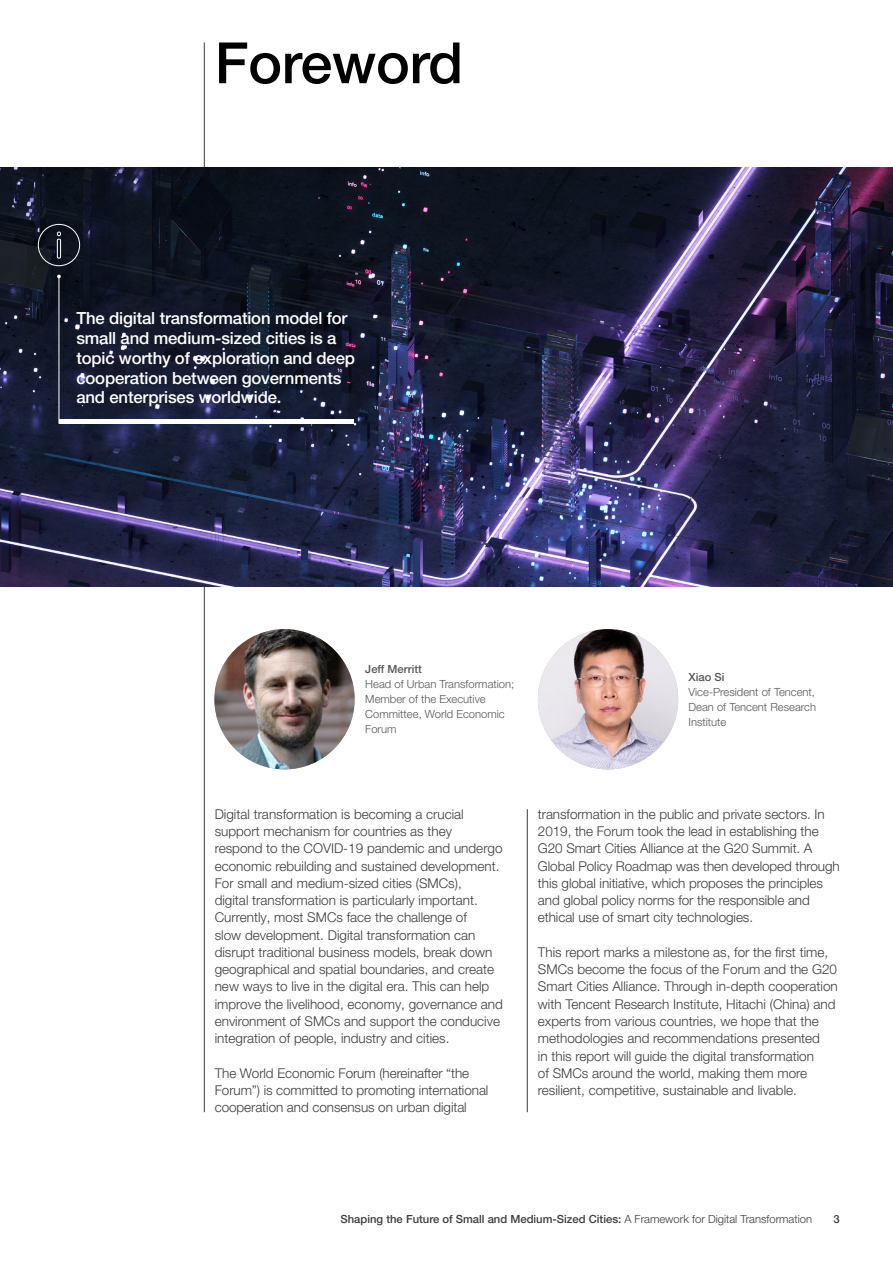
<style>
.page{position:relative;width:893px;height:1263px;background:#fff}
.page>*{position:absolute;margin:0;border:0;box-sizing:border-box;transform-origin:0 0}
.t1{font:500 57px "Helvetica Neue LT Pro";letter-spacing:-.005em;color:#000}
.t2{font:500 16.8px/20px "Helvetica Neue LT Pro";letter-spacing:-.01em;color:#fff}
.t3{font:300 13.5px/17.2px "Helvetica Neue LT Pro";color:#3c3c3b}
.t4{font:300 11.25px/15px "Helvetica Neue LT Pro";color:#575756;text-align:justify}
.t5{font:500 11.25px "Helvetica Neue LT Pro";color:#3c3c3b}
.t6{font:500 11.25px "Helvetica Neue LT Pro";color:#575756}
.s1{font-weight:300}
</style>
<div class="page">
<hr style="left:204px;top:43px;width:1px;height:1069px;background:#3c3c3b">
<hr style="left:527px;top:809px;width:1px;height:303px;background:#3c3c3b">
<img style="left:0;top:168px;width:893px;height:419px">
<img style="left:214px;top:629px;width:141px;height:140px;border-radius:70px">
<hr style="left:58px;top:276px;width:1px;height:148px;background:#fff">
<div style="left:59px;top:419px;width:294px;height:5px;background:#fff"></div>
<div style="left:38px;top:224px;width:42px;height:42px;border:1px solid #fff;border-radius:50%"></div>
<svg style="left:57px;top:232px;width:4px;height:4px"></svg>
<div style="left:57px;top:239px;width:4px;height:19px;border:1px solid #fff"></div>
<img style="left:538px;top:629px;width:140px;height:140px;border-radius:70px">
<h1 class="t1" style="left:215px;top:29px;width:250px">Foreword</h1>
<p class="t2" style="left:76px;top:308px;width:280px">The digital transformation model for small and medium-sized cities is a topic worthy of exploration and deep cooperation between governments and enterprises worldwide.</p>
<p class="t6" style="left:365px;top:662px;width:58px">Jeff Merritt</p>
<p class="t4" style="left:365px;top:676px;width:151px;text-align:left">Head of Urban Transformation;<br>Member of the Executive<br>Committee, World Economic<br>Forum</p>
<p class="t6" style="left:688px;top:670px;width:38px">Xiao Si</p>
<p class="t4" style="left:688px;top:684px;width:129px">Vice-President of Tencent, Dean of Tencent Research Institute</p>
<p class="t3" style="left:215px;top:805px;width:290px">Digital transformation is becoming a crucial support mechanism for countries as they respond to the COVID-19 pandemic and undergo economic rebuilding and sustained development.<br>For small and medium-sized cities (SMCs),<br>digital transformation is particularly important.<br>Currently, most SMCs face the challenge of<br>slow development. Digital transformation can disrupt traditional business models, break down geographical and spatial boundaries, and create new ways to live in the digital era. This can help improve the livelihood, economy, governance and environment of SMCs and support the conducive integration of people, industry and cities.</p>
<p class="t3" style="left:215px;top:1064px;width:275px">The World Economic Forum (hereinafter “the<br>Forum”) is committed to promoting international cooperation and consensus on urban digital</p>
<p class="t3" style="left:538px;top:805px;width:303px">transformation in the public and private sectors. In 2019, the Forum took the lead in establishing the G20 Smart Cities Alliance at the G20 Summit. A Global Policy Roadmap was then developed through this global initiative, which proposes the principles and global policy norms for the responsible and ethical use of smart city technologies.</p>
<p class="t3" style="left:538px;top:943px;width:301px">This report marks a milestone as, for the first time, SMCs become the focus of the Forum and the G20<br>Smart Cities Alliance. Through in-depth cooperation with Tencent Research Institute, Hitachi (China) and experts from various countries, we hope that the methodologies and recommendations presented<br>in this report will guide the digital transformation<br>of SMCs around the world, making them more resilient, competitive, sustainable and livable.</p>
<p class="t5" style="left:341px;top:1212px;width:473px">Shaping the Future of Small and Medium-Sized Cities: <span class="s1">A Framework for Digital Transformation</span></p>
<p class="t5" style="left:834px;top:1212px;width:8px">3</p>
</div>
